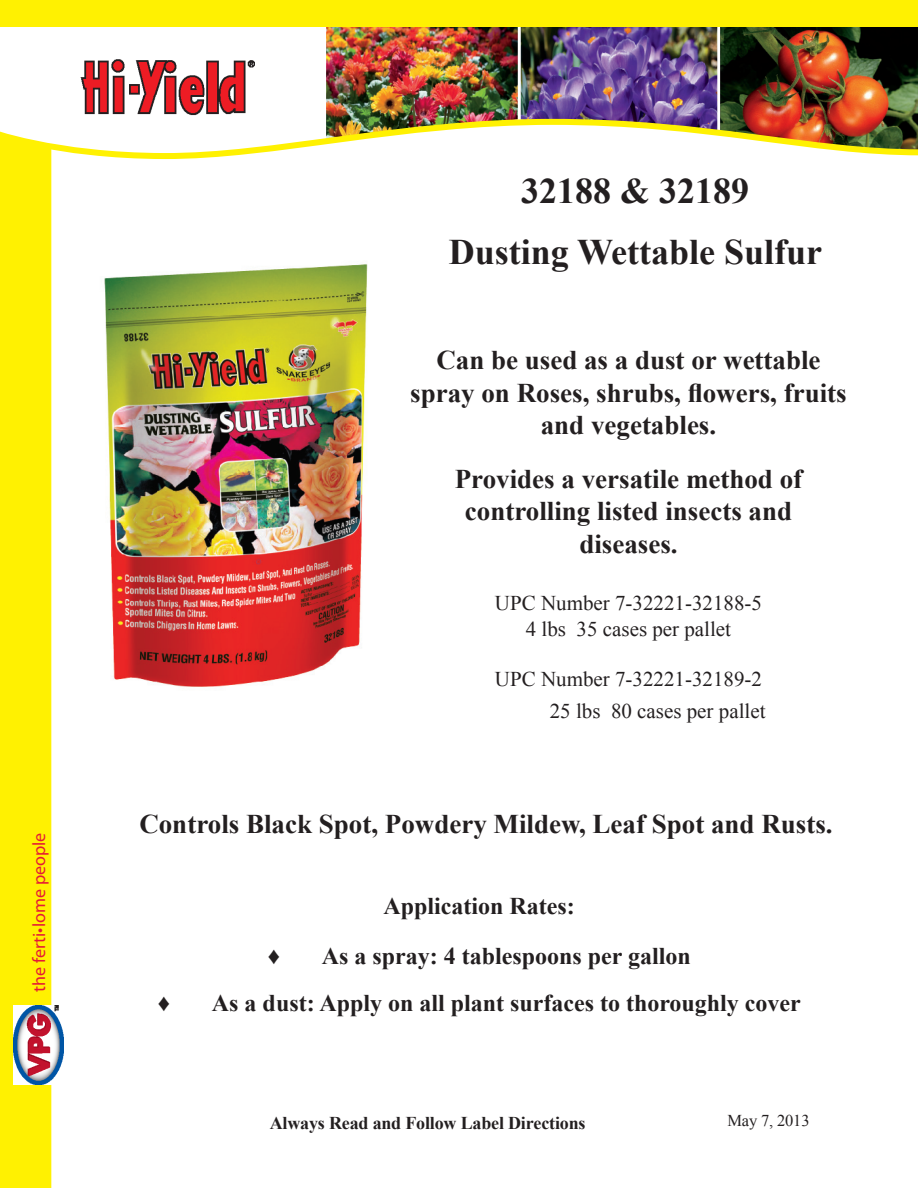
<style>
.page{position:relative;width:918px;height:1188px;background:#fff}
.page>*{position:absolute;margin:0;border:0;box-sizing:border-box;transform-origin:0 0}
.t1{font:700 36px "Times New Roman";color:#231f20}
.t2{font:700 27px/32.4px "Times New Roman";color:#231f20;text-align:center}
.t3{font:700 24px "Times New Roman";color:#231f20}
.t4{font:21px "Times New Roman";color:#231f20}
.PRODUCT_BODY{font:700 18px "Times New Roman";letter-spacing:-.01em;color:#231f20}
.t5{font:18px "Myriad Pro";color:#e51836}
.PRODUCT_BODY-2{font:16.5px "Times New Roman";letter-spacing:-.01em;color:#231f20}
</style>
<div class="page">
<div style="left:0;top:0;width:918px;height:27px;background:#fff101"></div>
<img style="left:0;top:27px;width:918px;height:135px">
<div style="left:0;top:134px;width:51px;height:1054px;background:#fff101"></div>
<img style="left:14px;top:1006px;width:49px;height:78px">
<img style="left:78px;top:57px;width:177px;height:60px">
<img style="left:104px;top:264px;width:264px;height:423px">
<p class="t5" style="left:28px;top:992px;width:161px;rotate:-90deg">the ferti•lome people</p>
<p class="t1" style="left:521px;top:166px;width:229px">32188 &amp; 32189</p>
<p class="t1" style="left:449px;top:227px;width:375px">Dusting Wettable Sulfur</p>
<p class="t2" style="left:410px;top:343px;width:438px">Can be used as a dust or wettable spray on Roses, shrubs, flowers, fruits and vegetables.</p>
<p class="t2" style="left:455px;top:462px;width:349px">Provides a versatile method of</p>
<p class="t2" style="left:465px;top:495px;width:329px">controlling listed insects and</p>
<p class="t2" style="left:579px;top:527px;width:100px">diseases.</p>
<p class="t4" style="left:495px;top:589px;width:269px">UPC Number 7-32221-32188-5</p>
<p class="t4" style="left:526px;top:615px;width:207px">4 lbs 35 cases per pallet</p>
<p class="t4" style="left:495px;top:665px;width:269px">UPC Number 7-32221-32189-2</p>
<p class="t4" style="left:550px;top:697px;width:217px">25 lbs 80 cases per pallet</p>
<p class="t2" style="left:139px;top:807px;width:695px">Controls Black Spot, Powdery Mildew, Leaf Spot and Rusts.</p>
<p class="t3" style="left:384px;top:889px;width:193px">Application Rates:</p>
<p class="t3" style="left:268px;top:940px;width:14px">♦</p>
<p class="t3" style="left:322px;top:940px;width:370px">As a spray: 4 tablespoons per gallon</p>
<p class="t3" style="left:158px;top:987px;width:14px">♦</p>
<p class="t3" style="left:212px;top:987px;width:590px">As a dust: Apply on all plant surfaces to thoroughly cover</p>
<p class="PRODUCT_BODY" style="left:270px;top:1110px;width:317px">Always Read and Follow Label Directions</p>
<p class="PRODUCT_BODY-2" style="left:727px;top:1110px;width:84px">May 7, 2013</p>
</div>
